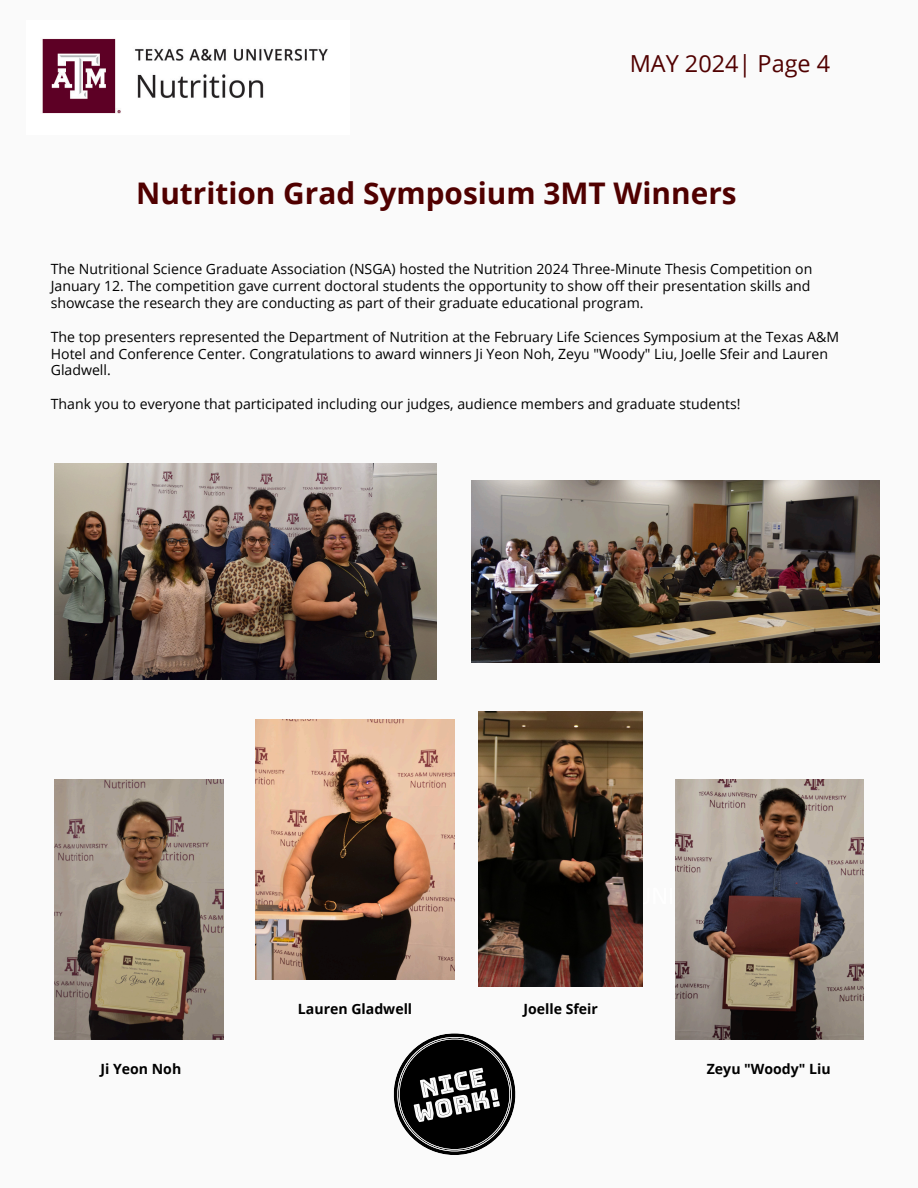
<style>
.page{position:relative;width:918px;height:1188px;background:#fafafa}
.page>*{position:absolute;margin:0;border:0;box-sizing:border-box;transform-origin:0 0}
.t1{font:700 29.85px "Open Sans";color:#500000}
.t2{font:23.4px "Open Sans";color:#500000}
.t3{font:14.1px/17px "Open Sans";color:#000}
.t4{font:700 14.1px "Open Sans";color:#000}
</style>
<div class="page">
<img style="left:42px;top:39px;width:286px;height:75px">
<img style="left:255px;top:719px;width:200px;height:260px">
<img style="left:472px;top:480px;width:407px;height:182px">
<img style="left:55px;top:463px;width:381px;height:216px">
<img style="left:675px;top:779px;width:188px;height:260px">
<img style="left:55px;top:779px;width:169px;height:260px">
<img style="left:479px;top:712px;width:164px;height:275px">
<svg style="left:393px;top:1033px;width:123px;height:122px"></svg>
<h2 class="t2" style="left:630px;top:47px;width:202px">MAY 2024| Page 4</h2>
<h1 class="t1" style="left:136px;top:172px;width:602px">Nutrition Grad Symposium 3MT Winners</h1>
<p class="t3" style="left:51px;top:260px;width:763px">The Nutritional Science Graduate Association (NSGA) hosted the Nutrition 2024 Three-Minute Thesis Competition on<br>January 12. The competition gave current doctoral students the opportunity to show off their presentation skills and showcase the research they are conducting as part of their graduate educational program.</p>
<p class="t3" style="left:51px;top:328px;width:790px">The top presenters represented the Department of Nutrition at the February Life Sciences Symposium at the Texas A&amp;M<br>Hotel and Conference Center. Congratulations to award winners Ji Yeon Noh, Zeyu "Woody" Liu, Joelle Sfeir and Lauren<br>Gladwell.</p>
<p class="t3" style="left:51px;top:395px;width:691px">Thank you to everyone that participated including our judges, audience members and graduate students!</p>
<p class="t4" style="left:100px;top:1059px;width:82px">Ji Yeon Noh</p>
<p class="t4" style="left:298px;top:999px;width:116px">Lauren Gladwell</p>
<p class="t4" style="left:523px;top:998px;width:76px">Joelle Sfeir</p>
<p class="t4" style="left:707px;top:1059px;width:125px">Zeyu "Woody" Liu</p>
</div>
